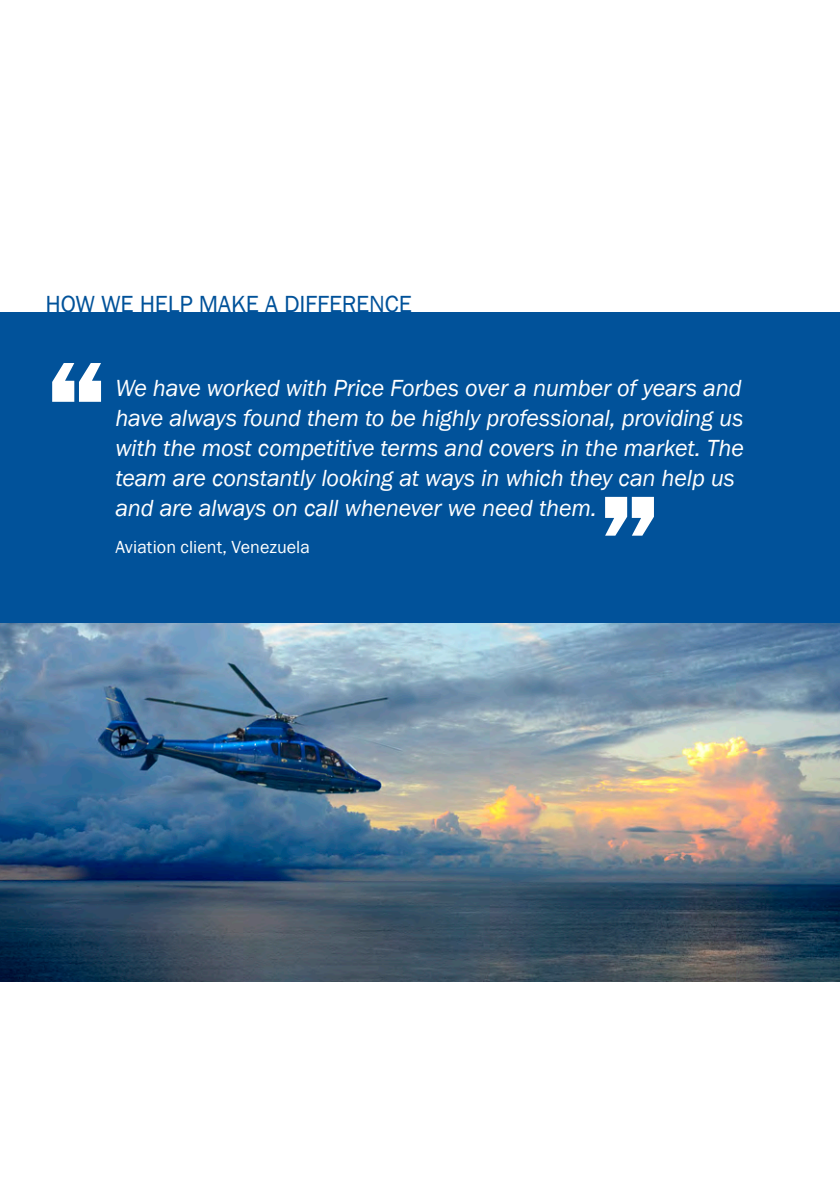
<style>
.page{position:relative;width:840px;height:1191px;background:#fff}
.page>*{position:absolute;margin:0;border:0;box-sizing:border-box;transform-origin:0 0}
.t1{font:800 136px "Franklin Gothic";color:#fff}
.Quote___Testamonial{font:italic 24px/30px "Franklin Gothic";letter-spacing:-.01em;color:#fff}
.t2{font:24px "Franklin Gothic";letter-spacing:-.01em;color:#01529a}
.Quote___Testamonial-2{font:18px "Franklin Gothic";letter-spacing:.005em;color:#fff}
</style>
<div class="page">
<div style="left:0;top:312px;width:839px;height:669px;background:#01529a"></div>
<img style="left:0;top:624px;width:839px;height:357px">
<p class="t2" style="left:45px;top:289px;width:368px">HOW WE HELP MAKE A DIFFERENCE</p>
<p class="t1" style="left:45px;top:320px;width:64px">“</p>
<p class="Quote___Testamonial" style="left:115px;top:374px;width:629px">We have worked with Price Forbes over a number of years and have always found them to be highly professional, providing us with the most competitive terms and covers in the market. The team are constantly looking at ways in which they can help us and are always on call whenever we need them.</p>
<p class="t1" style="left:660px;top:579px;width:64px;rotate:-180deg">“</p>
<p class="Quote___Testamonial-2" style="left:115px;top:536px;width:196px">Aviation client, Venezuela</p>
</div>
